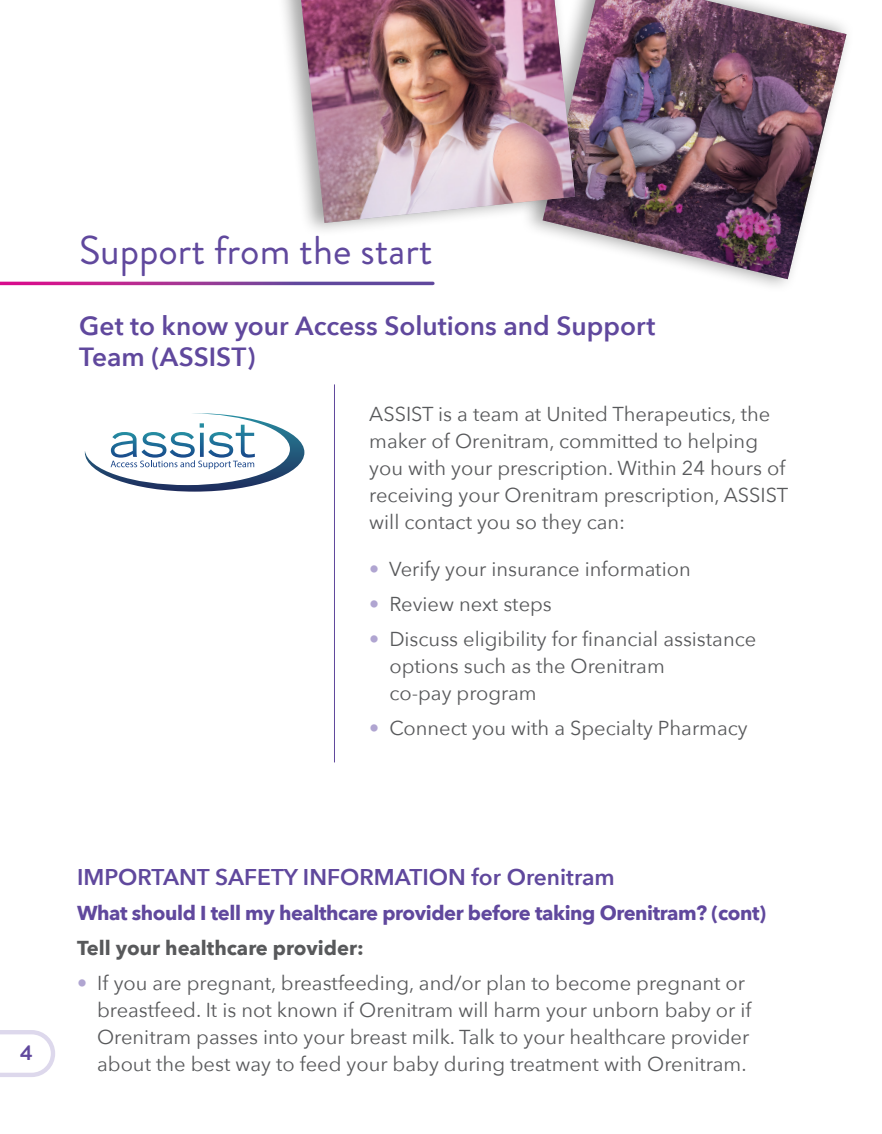
<style>
.page{position:relative;width:882px;height:1134px;background:#fff}
.page>*{position:absolute;margin:0;border:0;box-sizing:border-box;transform-origin:0 0}
.t1{font:40.25px "Brandon Grotesque";color:#60489d}
.Subhead{font:600 26.25px/31.5px "Avenir Next";color:#60489d}
.body_copy{font:600 22.75px "Avenir Next";color:#60489d}
.Subhead-2{font:700 21.18px "Brandon Grotesque";color:#60489d}
.body_copy-2{font:20.12px/27.1px "Avenir Next";color:#58595b}
.Bulleted{font:20.12px/27.1px "Avenir Next";color:#58595b}
.body_copy-3{font:700 20.12px "Avenir Next";letter-spacing:-.02em;color:#60489d}
.body_copy-4{font:700 20.12px "Avenir Next";color:#58595b}
.s1{color:#b0a5d1}
</style>
<div class="page">
<svg style="left:85px;top:413px;width:219px;height:79px"></svg>
<hr style="left:334px;top:384px;width:1px;height:378px;background:#60489d">
<img style="left:572px;top:0;width:275px;height:279px">
<div style="left:275px;top:0;width:309px;height:238px;background:#000;opacity:.36"></div>
<img style="left:301px;top:0;width:274px;height:223px">
<svg style="left:0;top:1030px;width:55px;height:47px"></svg>
<p class="t1" style="left:79px;top:222px;width:355px">Support from the start</p>
<p class="Subhead" style="left:79px;top:309px;width:578px">Get to know your Access Solutions and Support<br>Team (ASSIST)</p>
<p class="body_copy-2" style="left:369px;top:399px;width:420px">ASSIST is a team at United Therapeutics, the maker of Orenitram, committed to helping you with your prescription. Within 24 hours of receiving your Orenitram prescription, ASSIST will contact you so they can:</p>
<p class="Bulleted" style="left:369px;top:555px;width:323px"><span class="s1">•</span> Verify your insurance information</p>
<p class="Bulleted" style="left:369px;top:590px;width:184px"><span class="s1">•</span> Review next steps</p>
<p class="Bulleted" style="left:389px;top:625px;width:368px;text-indent:-20px"><span class="s1">•</span> Discuss eligibility for financial assistance options such as the Orenitram<br>co-pay program</p>
<p class="Bulleted" style="left:369px;top:714px;width:380px"><span class="s1">•</span> Connect you with a Specialty Pharmacy</p>
<p class="Subhead-2" style="left:20px;top:1038px;width:14px">4</p>
<p class="body_copy" style="left:77px;top:857px;width:539px">IMPORTANT SAFETY INFORMATION for Orenitram</p>
<p class="body_copy-3" style="left:77px;top:895px;width:691px">What should I tell my healthcare provider before taking Orenitram? (cont)</p>
<p class="body_copy-4" style="left:77px;top:930px;width:288px">Tell your healthcare provider:</p>
<p class="body_copy-2" style="left:97px;top:968px;width:656px;text-indent:-20px"><span class="s1">•</span> If you are pregnant, breastfeeding, and/or plan to become pregnant or breastfeed. It is not known if Orenitram will harm your unborn baby or if Orenitram passes into your breast milk. Talk to your healthcare provider about the best way to feed your baby during treatment with Orenitram.</p>
</div>
